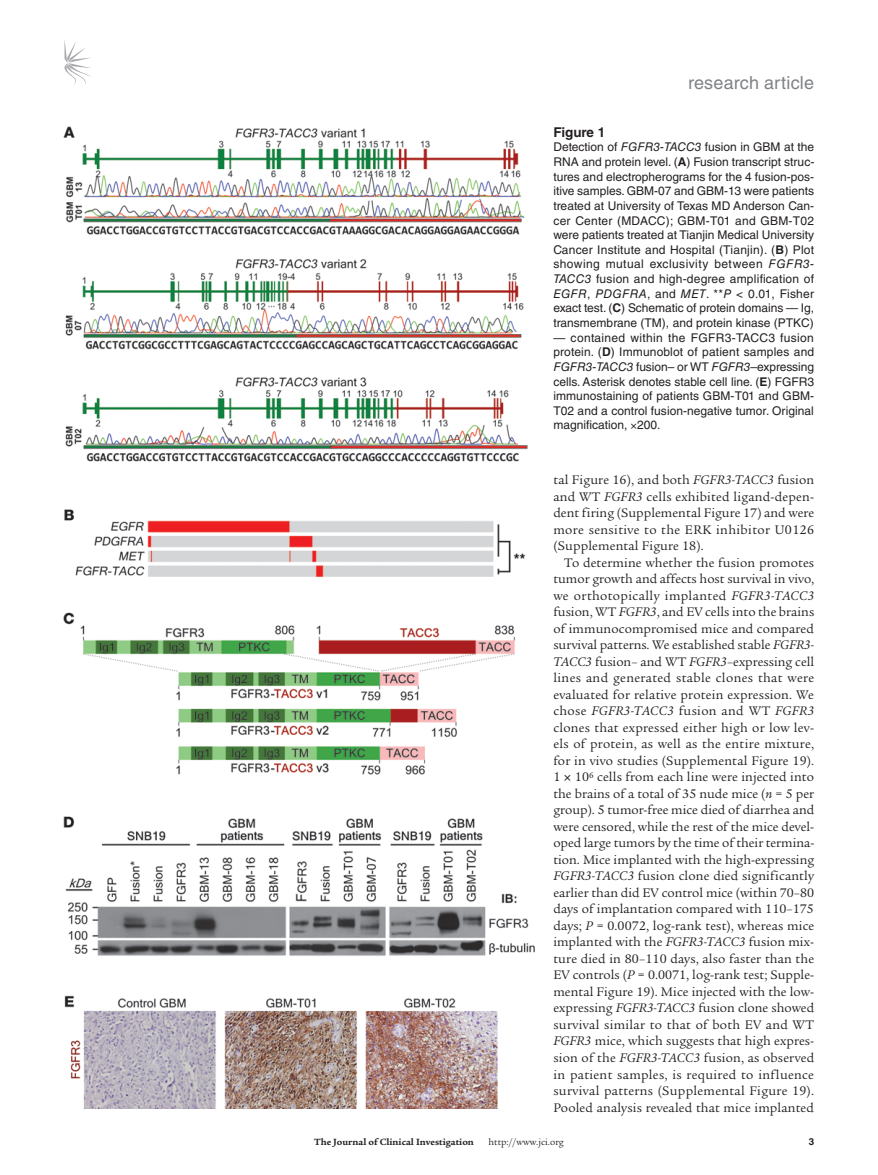
<style>
.page{position:relative;width:878px;height:1175px;background:#fff}
.page>*{position:absolute;margin:0;border:0;box-sizing:border-box;transform-origin:0 0}
.t1{font:18px "Helvetica LT Std";letter-spacing:.01em;color:#808285}
.t2{font:13.5px/16.5px "Legacy Serif Std";letter-spacing:.01em;color:#231f20;text-align:justify}
.t3{font:700 13.5px "Helvetica LT Std";color:#231f20}
.t4{font:12px/14.7px "Helvetica LT Std";color:#231f20;text-align:justify}
.t5{font:700 9.75px "Legacy Serif Std";color:#231f20}
.t6{font:9.75px "Legacy Serif Std";color:#231f20}
.t7{font:700 9.75px "Helvetica LT Std";color:#231f20}
.s1{font-style:italic}
.s2{font-weight:700}
</style>
<div class="page">
<svg style="left:64px;top:40px;width:27px;height:45px"></svg>
<img style="left:64px;top:126px;width:471px;height:982px">
<h1 class="t1" style="left:688px;top:73px;width:127px">research article</h1>
<p class="t3" style="left:553px;top:124px;width:53px">Figure 1</p>
<p class="t4" style="left:553px;top:140px;width:262px">Detection of <span class="s1">FGFR3-TACC3</span> fusion in GBM at the RNA and protein level. (<span class="s2">A</span>) Fusion transcript struc&shy;tures and electropherograms for the 4 fusion-pos&shy;itive samples. GBM-07 and GBM-13 were patients treated at University of Texas MD Anderson Can&shy;cer Center (MDACC); GBM-T01 and GBM-T02 were patients treated at Tianjin Medical University Cancer Institute and Hospital (Tianjin). (<span class="s2">B</span>) Plot showing mutual exclusivity between <span class="s1">FGFR3- TACC3</span> fusion and high-degree amplification of <span class="s1">EGFR</span>, <span class="s1">PDGFRA</span>, and <span class="s1">MET</span>. **<span class="s1">P</span> &lt; 0.01, Fisher exact test. (<span class="s2">C</span>) Schematic of protein domains — Ig, transmembrane (TM), and protein kinase (PTKC)</p>
<p class="t4" style="left:553px;top:330px;width:262px">— contained within the FGFR3-TACC3 fusion protein. (<span class="s2">D</span>) Immunoblot of patient samples and <span class="s1">FGFR3-TACC3</span> fusion– or WT <span class="s1">FGFR3</span>–expressing cells. Asterisk denotes stable cell line. (<span class="s2">E</span>) FGFR3 immunostaining of patients GBM-T01 and GBM-T02 and a control fusion-negative tumor. Original magnification, 200.</p>
<p class="t2" style="left:553px;top:472px;width:262px">tal Figure 16), and both <span class="s1">FGFR3-TACC3</span> fusion and WT <span class="s1">FGFR3</span> cells exhibited ligand-depen&shy;dent firing (Supplemental Figure 17) and were more sensitive to the ERK inhibitor U0126 (Supplemental Figure 18).</p>
<p class="t2" style="left:553px;top:554px;width:262px;text-indent:11px">To determine whether the fusion promotes tumor growth and affects host survival in vivo, we orthotopically implanted <span class="s1">FGFR3-TACC3 </span>fusion, WT <span class="s1">FGFR3</span>, and EV cells into the brains of immunocompromised mice and compared survival patterns. We established stable <span class="s1">FGFR3- TACC3</span> fusion– and WT <span class="s1">FGFR3</span>–expressing cell lines and generated stable clones that were evaluated for relative protein expression. We chose <span class="s1">FGFR3-TACC3</span> fusion and WT <span class="s1">FGFR3 </span>clones that expressed either high or low lev&shy;els of protein, as well as the entire mixture, for in vivo studies (Supplemental Figure 19).<br>1 10<sup>6</sup> cells from each line were injected into the brains of a total of 35 nude mice (<span class="s1">n</span> = 5 per group). 5 tumor-free mice died of diarrhea and were censored, while the rest of the mice devel&shy;oped large tumors by the time of their termina&shy;tion. Mice implanted with the high-expressing <span class="s1">FGFR3-TACC3</span> fusion clone died significantly earlier than did EV control mice (within 70–80 days of implantation compared with 110–175 days; <span class="s1">P</span> = 0.0072, log-rank test), whereas mice implanted with the <span class="s1">FGFR3-TACC3</span> fusion mix&shy;ture died in 80–110 days, also faster than the EV controls (<span class="s1">P</span> = 0.0071, log-rank test; Supple&shy;mental Figure 19). Mice injected with the low&shy;expressing <span class="s1">FGFR3-TACC3</span> fusion clone showed survival similar to that of both EV and WT <span class="s1">FGFR3</span> mice, which suggests that high expres&shy;sion of the <span class="s1">FGFR3-TACC3</span> fusion, as observed in patient samples, is required to influence survival patterns (Supplemental Figure 19).<br>Pooled analysis revealed that mice implanted</p>
<p class="t5" style="left:314px;top:1135px;width:161px">The Journal of Clinical Investigation</p>
<p class="t6" style="left:488px;top:1136px;width:77px">http://www.jci.org</p>
<p class="t7" style="left:808px;top:1135px;width:7px">3</p>
</div>
